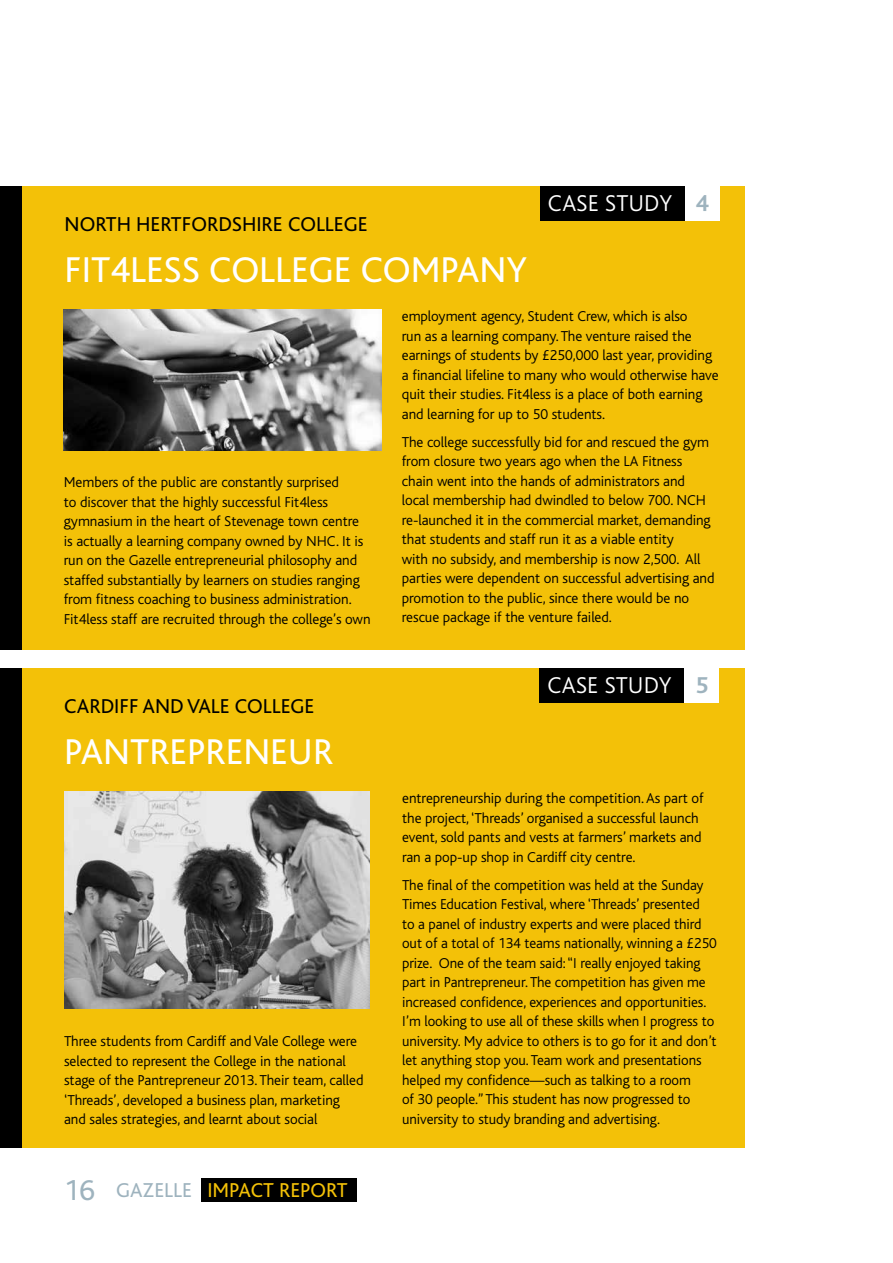
<style>
.page{position:relative;width:893px;height:1263px;background:#fff}
.page>*{position:absolute;margin:0;border:0;box-sizing:border-box;transform-origin:0 0}
.t1{font:37.5px "Bliss";color:#fff}
.t2{font:300 24px "Bliss";color:#fff}
.t3{font:21px "Bliss";color:#000}
.t4{font:21px "Bliss";color:#f3c108}
.t5{font:300 15px/19.5px "Bliss";letter-spacing:-.005em;color:#000}
.s1{font-weight:700;color:#9eb3be}
.s2{font-size:30px;color:#9eb3be}
.s3{color:#9eb3be}
</style>
<div class="page">
<div style="left:201px;top:1178px;width:156px;height:24px;background:#000"></div>
<div style="left:0;top:668px;width:744px;height:480px;background:#f3c108"></div>
<div style="left:539px;top:668px;width:148px;height:34px;background:#000"></div>
<div style="left:685px;top:668px;width:34px;height:34px;background:#fff"></div>
<img style="left:64px;top:792px;width:305px;height:217px">
<div style="left:0;top:186px;width:744px;height:463px;background:#f3c108"></div>
<div style="left:540px;top:186px;width:148px;height:34px;background:#000"></div>
<div style="left:685px;top:186px;width:34px;height:34px;background:#fff"></div>
<img style="left:64px;top:310px;width:317px;height:140px">
<div style="left:0;top:186px;width:22px;height:463px;background:#000"></div>
<div style="left:0;top:668px;width:22px;height:480px;background:#000"></div>
<h3 class="t3" style="left:65px;top:213px;width:304px">NORTH HERTFORDSHIRE COLLEGE</h3>
<h1 class="t1" style="left:65px;top:250px;width:464px">FIT4LESS COLLEGE COMPANY</h1>
<h2 class="t2" style="left:548px;top:190px;width:163px">CASE STUDY <span class="s1">4</span></h2>
<p class="t5" style="left:64px;top:473px;width:308px">Members of the public are constantly surprised<br>to discover that the highly successful Fit4less gymnasium in the heart of Stevenage town centre is actually a learning company owned by NHC. It is run on the Gazelle entrepreneurial philosophy and staffed substantially by learners on studies ranging from fitness coaching to business administration.<br>Fit4less staff are recruited through the college’s own</p>
<h3 class="t3" style="left:64px;top:695px;width:252px">CARDIFF AND VALE COLLEGE</h3>
<h1 class="t1" style="left:64px;top:732px;width:271px">PANTREPRENEUR</h1>
<p class="t5" style="left:64px;top:1032px;width:301px">Three students from Cardiff and Vale College were selected to represent the College in the national stage of the Pantrepreneur 2013. Their team, called ‘Threads’, developed a business plan, marketing and sales strategies, and learnt about social</p>
<h3 class="t4" style="left:64px;top:1178px;width:285px"><span class="s2">16</span> <span class="s3">GAZELLE</span> IMPACT REPORT</h3>
<p class="t5" style="left:402px;top:307px;width:318px">employment agency, Student Crew, which is also<br>run as a learning company. The venture raised the earnings of students by £250,000 last year, providing a financial lifeline to many who would otherwise have quit their studies. Fit4less is a place of both earning and learning for up to 50 students.</p>
<p class="t5" style="left:402px;top:432px;width:314px">The college successfully bid for and rescued the gym from closure two years ago when the LA Fitness chain went into the hands of administrators and local membership had dwindled to below 700. NCH re-launched it in the commercial market, demanding that students and staff run it as a viable entity<br>with no subsidy, and membership is now 2,500. All parties were dependent on successful advertising and promotion to the public, since there would be no rescue package if the venture failed.</p>
<h2 class="t2" style="left:547px;top:672px;width:163px">CASE STUDY <span class="s1">5</span></h2>
<p class="t5" style="left:402px;top:789px;width:303px">entrepreneurship during the competition. As part of the project, ‘Threads’ organised a successful launch event, sold pants and vests at farmers’ markets and ran a pop-up shop in Cardiff city centre.</p>
<p class="t5" style="left:402px;top:875px;width:316px">The final of the competition was held at the Sunday Times Education Festival, where ‘Threads’ presented<br>to a panel of industry experts and were placed third out of a total of 134 teams nationally, winning a £250 prize. One of the team said: “I really enjoyed taking part in Pantrepreneur. The competition has given me increased confidence, experiences and opportunities.<br>I’m looking to use all of these skills when I progress to university. My advice to others is to go for it and don’t let anything stop you. Team work and presentations helped my confidence—such as talking to a room<br>of 30 people.” This student has now progressed to university to study branding and advertising.</p>
</div>
